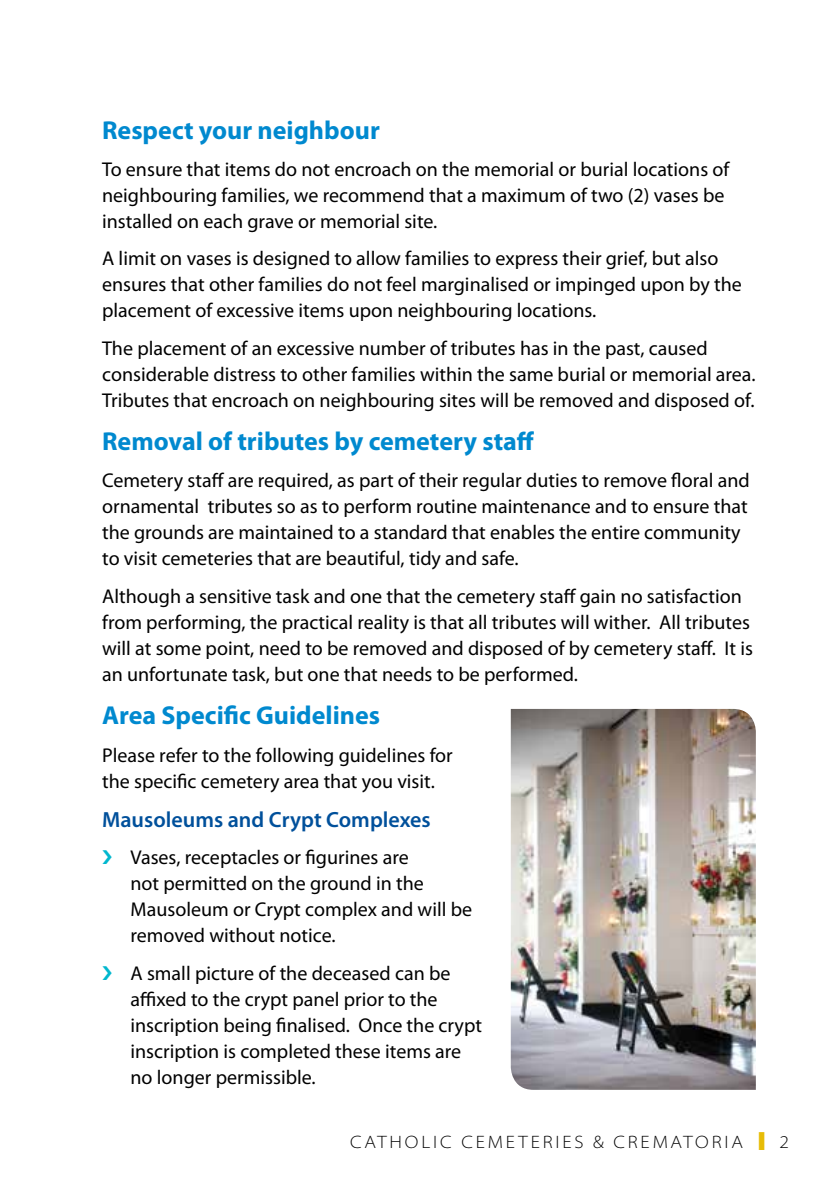
<style>
.page{position:relative;width:840px;height:1191px;background:#fff}
.page>*{position:absolute;margin:0;border:0;box-sizing:border-box;transform-origin:0 0}
.t1{font:700 26px "Myriad Pro";color:#0089cf}
.t2{font:600 22px "Myriad Pro";color:#00509b}
.t3{font:20px/26px "Myriad Pro";color:#000}
.t4{font:300 semi-expanded 18px "Myriad Pro";letter-spacing:.16em;color:#000}
.s1{color:#e7bc06}
</style>
<div class="page">
<img style="left:510px;top:709px;width:245px;height:380px">
<h1 class="t1" style="left:102px;top:113px;width:279px">Respect your neighbour</h1>
<p class="t3" style="left:102px;top:156px;width:628px">To ensure that items do not encroach on the memorial or burial locations of neighbouring families, we recommend that a maximum of two (2) vases be installed on each grave or memorial site.</p>
<p class="t3" style="left:102px;top:245px;width:641px">A limit on vases is designed to allow families to express their grief, but also ensures that other families do not feel marginalised or impinged upon by the placement of excessive items upon neighbouring locations.</p>
<p class="t3" style="left:102px;top:335px;width:654px">The placement of an excessive number of tributes has in the past, caused considerable distress to other families within the same burial or memorial area.<br>Tributes that encroach on neighbouring sites will be removed and disposed of.</p>
<h1 class="t1" style="left:102px;top:424px;width:433px">Removal of tributes by cemetery staff</h1>
<p class="t3" style="left:102px;top:467px;width:648px">Cemetery staff are required, as part of their regular duties to remove floral and ornamental tributes so as to perform routine maintenance and to ensure that the grounds are maintained to a standard that enables the entire community to visit cemeteries that are beautiful, tidy and safe.</p>
<p class="t3" style="left:102px;top:583px;width:652px">Although a sensitive task and one that the cemetery staff gain no satisfaction from performing, the practical reality is that all tributes will wither. All tributes will at some point, need to be removed and disposed of by cemetery staff. It is an unfortunate task, but one that needs to be performed.</p>
<h1 class="t1" style="left:102px;top:698px;width:279px">Area Specific Guidelines</h1>
<p class="t3" style="left:102px;top:741px;width:352px">Please refer to the following guidelines for the specific cemetery area that you visit.</p>
<p class="t2" style="left:102px;top:805px;width:330px">Mausoleums and Crypt Complexes</p>
<p class="t3" style="left:130px;top:844px;width:343px">Vases, receptacles or figurines are<br>not permitted on the ground in the Mausoleum or Crypt complex and will be removed without notice.</p>
<p class="t3" style="left:130px;top:959px;width:353px">A small picture of the deceased can be affixed to the crypt panel prior to the inscription being finalised. Once the crypt inscription is completed these items are no longer permissible.</p>
<p class="t4" style="left:350px;top:1132px;width:440px">CATHOLIC CEMETERIES &amp; CREMATORIA <span class="s1">❙</span> 2</p>
</div>
